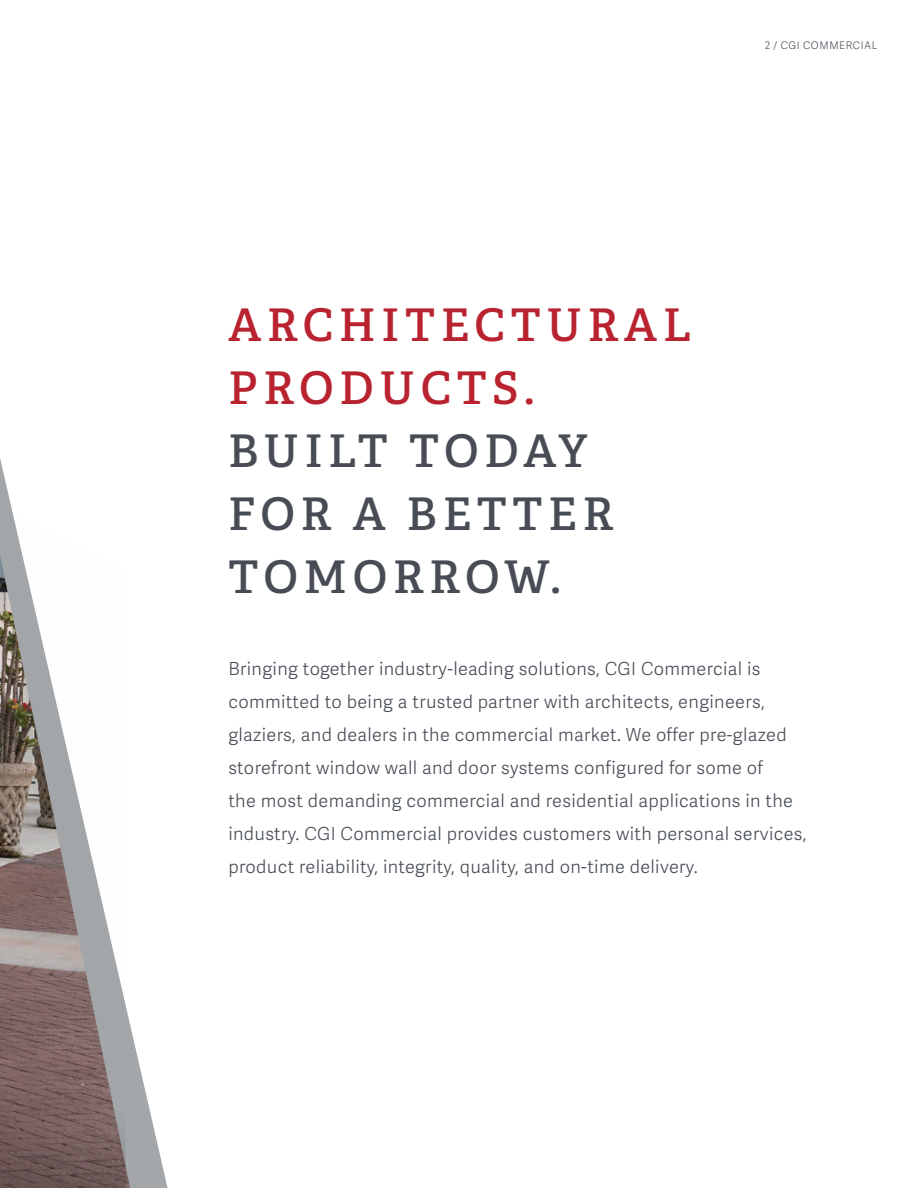
<style>
.page{position:relative;width:918px;height:1188px;background:#fff}
.page>*{position:absolute;margin:0;border:0;box-sizing:border-box;transform-origin:0 0}
.t1{font:600 45px/63px "Adelle";letter-spacing:.13em;color:#474c55}
.t2{font:600 45px/63px "Adelle";letter-spacing:.13em;color:#b8232f}
.t3{font:300 18px/33px "Adelle Sans";letter-spacing:.02em;color:#474c55}
.t4{font:300 10.5px "Adelle Sans";letter-spacing:.05em;color:#474c55}
</style>
<div class="page">
<svg style="left:130px;top:1025px;width:38px;height:163px"></svg>
<img style="left:126px;top:1007px;width:4px;height:181px">
<svg style="left:0;top:458px;width:126px;height:730px"></svg>
<p class="t4" style="left:765px;top:38px;width:114px">2 / CGI COMMERCIAL</p>
<h1 class="t2" style="left:228px;top:294px;width:464px">ARCHITECTURAL<br>PRODUCTS.</h1>
<h1 class="t1" style="left:228px;top:420px;width:386px">BUILT TODAY<br>FOR A BETTER<br>TOMORROW.</h1>
<p class="t3" style="left:228px;top:652px;width:580px">Bringing together industry-leading solutions, CGI Commercial is committed to being a trusted partner with architects, engineers, glaziers, and dealers in the commercial market. We offer pre-glazed storefront window wall and door systems configured for some of<br>the most demanding commercial and residential applications in the industry. CGI Commercial provides customers with personal services, product reliability, integrity, quality, and on-time delivery.</p>
</div>
